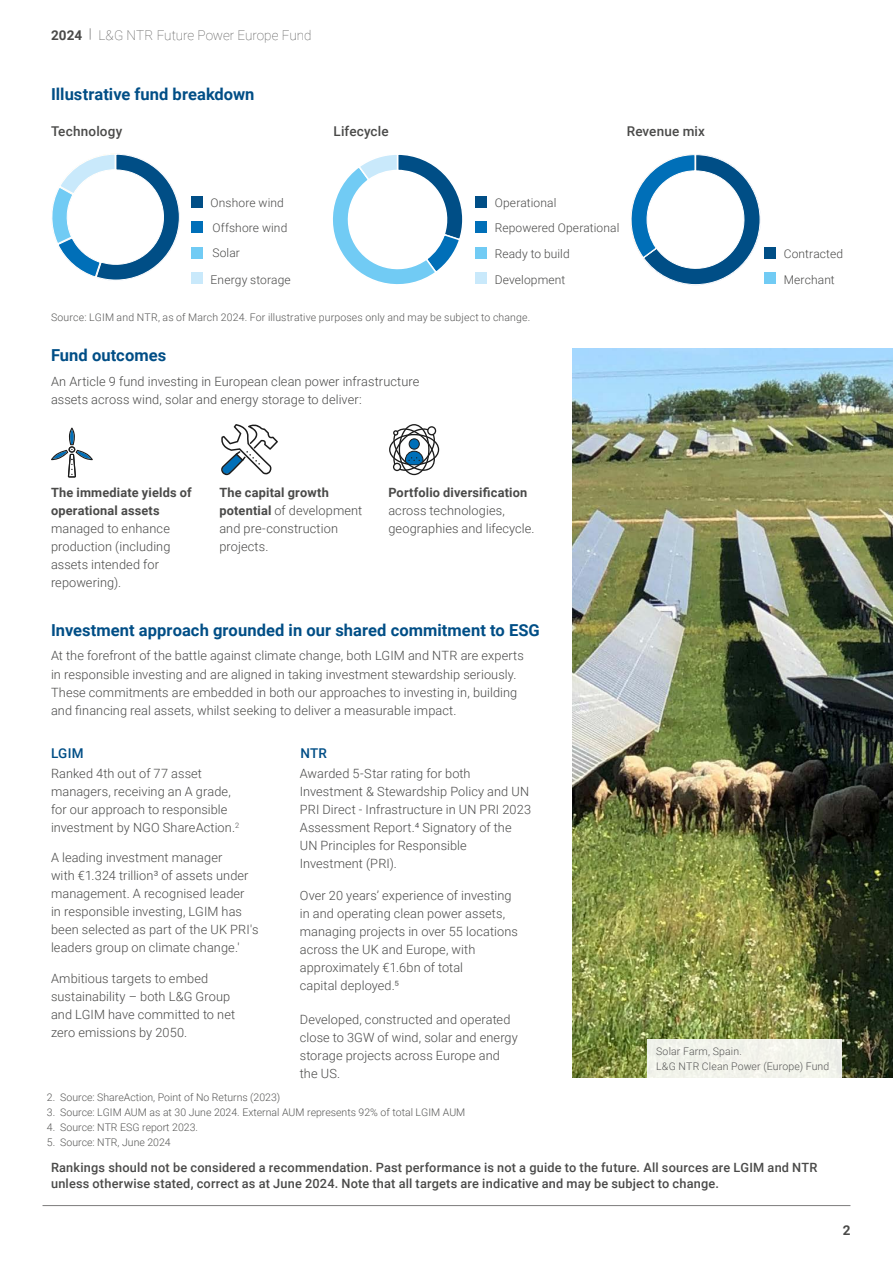
<style>
.page{position:relative;width:893px;height:1263px;background:#fff}
.page>*{position:absolute;margin:0;border:0;box-sizing:border-box;transform-origin:0 0}
.t1{font:700 16.5px "Roboto";letter-spacing:.005em;color:#004e86}
.t2{font:100 13.5px "Roboto";color:#4a4a49}
.t3{font:500 13.5px "Roboto";letter-spacing:.01em;color:#4a4a49}
.t4{font:500 13.5px "Roboto";letter-spacing:.015em;color:#004e86}
.t5{font:700 13.5px "Roboto";color:#4a4a49}
.t6{font:300 12.75px/18px "Roboto";letter-spacing:.005em;color:#4a4a49}
.t7{font:500 12.75px/16.5px "Roboto";letter-spacing:.015em;color:#4a4a49}
.t8{font:700 12.75px/18px "Roboto";letter-spacing:.015em;color:#4a4a49}
.t9{font:300 12px/25.5px "Roboto";letter-spacing:.01em;color:#4a4a49}
.t10{font:300 10.5px/15px "Roboto";color:#575756}
.s1{font-weight:700}
.s2{font-weight:300;color:#757474}
</style>
<div class="page">
<hr style="left:43px;top:1205px;width:807px;height:1px;background:#7c7b7b">
<div style="left:191px;top:196px;width:12px;height:12px;background:#004e86"></div>
<div style="left:475px;top:196px;width:12px;height:12px;background:#004e86"></div>
<div style="left:191px;top:247px;width:12px;height:12px;background:#71cbf4"></div>
<div style="left:475px;top:247px;width:12px;height:12px;background:#71cbf4"></div>
<div style="left:764px;top:247px;width:12px;height:12px;background:#004e86"></div>
<div style="left:191px;top:221px;width:12px;height:12px;background:#006fb8"></div>
<div style="left:475px;top:221px;width:12px;height:12px;background:#006fb8"></div>
<div style="left:191px;top:272px;width:12px;height:12px;background:#c9e9fb"></div>
<div style="left:475px;top:272px;width:12px;height:12px;background:#c9e9fb"></div>
<div style="left:764px;top:272px;width:12px;height:12px;background:#71cbf4"></div>
<svg style="left:333px;top:154px;width:130px;height:131px"></svg>
<img style="left:573px;top:348px;width:320px;height:730px">
<div style="left:648px;top:1039px;width:194px;height:40px;background:#f2f3eb"></div>
<svg style="left:221px;top:424px;width:57px;height:51px"></svg>
<svg style="left:389px;top:424px;width:50px;height:51px"></svg>
<svg style="left:51px;top:428px;width:42px;height:49px"></svg>
<svg style="left:52px;top:153px;width:128px;height:127px"></svg>
<svg style="left:630px;top:154px;width:131px;height:132px"></svg>
<p class="t2" style="left:51px;top:26px;width:262px"><span class="s1">2024</span> <span class="s2">|</span> L&amp;G NTR Future Power Europe Fund</p>
<p class="t1" style="left:51px;top:82px;width:205px">Illustrative fund breakdown</p>
<p class="t3" style="left:51px;top:121px;width:73px">Technology</p>
<p class="t3" style="left:334px;top:121px;width:57px">Lifecycle</p>
<p class="t3" style="left:627px;top:121px;width:80px">Revenue mix</p>
<p class="t9" style="left:211px;top:189px;width:75px">Onshore wind</p>
<p class="t9" style="left:495px;top:189px;width:63px">Operational</p>
<p class="t9" style="left:212px;top:239px;width:29px">Solar</p>
<p class="t9" style="left:212px;top:214px;width:77px">Offshore wind</p>
<p class="t9" style="left:495px;top:215px;width:126px">Repowered Operational<br>Ready to build</p>
<p class="t9" style="left:784px;top:240px;width:61px">Contracted</p>
<p class="t9" style="left:211px;top:266px;width:82px">Energy storage</p>
<p class="t9" style="left:495px;top:266px;width:72px">Development</p>
<p class="t9" style="left:784px;top:266px;width:53px">Merchant</p>
<p class="t10" style="left:51px;top:309px;width:481px">Source: LGIM and NTR, as of March 2024. For illustrative purposes only and may be subject to change.</p>
<p class="t1" style="left:51px;top:343px;width:117px">Fund outcomes</p>
<p class="t6" style="left:51px;top:371px;width:370px">An Article 9 fund investing in European clean power infrastructure assets across wind, solar and energy storage to deliver:</p>
<p class="t8" style="left:51px;top:483px;width:142px">The immediate yields of operational assets</p>
<p class="t6" style="left:51px;top:519px;width:121px">managed to enhance production (including assets intended for repowering).</p>
<p class="t6" style="left:219px;top:483px;width:144px"><span class="s1">The capital growth potential</span> of development and pre-construction projects.</p>
<p class="t8" style="left:388px;top:483px;width:140px">Portfolio diversification</p>
<p class="t6" style="left:388px;top:501px;width:148px">across technologies, geographies and lifecycle.</p>
<p class="t1" style="left:51px;top:618px;width:490px">Investment approach grounded in our shared commitment to ESG</p>
<p class="t6" style="left:51px;top:646px;width:474px">At the forefront of the battle against climate change, both LGIM and NTR are experts in responsible investing and are aligned in taking investment stewardship seriously.<br>These commitments are embedded in both our approaches to investing in, building and financing real assets, whilst seeking to deliver a measurable impact.</p>
<p class="t4" style="left:51px;top:744px;width:34px">LGIM</p>
<p class="t4" style="left:300px;top:744px;width:28px">NTR</p>
<p class="t6" style="left:51px;top:764px;width:190px">Ranked 4th out of 77 asset managers, receiving an A grade, for our approach to responsible investment by NGO ShareAction.<sup>2</sup></p>
<p class="t6" style="left:51px;top:848px;width:209px">A leading investment manager<br>with €1.324 trillion³ of assets under management. A recognised leader<br>in responsible investing, LGIM has been selected as part of the UK PRI's leaders group on climate change.'</p>
<p class="t6" style="left:51px;top:968px;width:186px">Ambitious targets to embed sustainability – both L&amp;G Group and LGIM have committed to net zero emissions by 2050.</p>
<p class="t6" style="left:300px;top:764px;width:233px">Awarded 5-Star rating for both Investment &amp; Stewardship Policy and UN PRI Direct - Infrastructure in UN PRI 2023<br>Assessment Report.4 Signatory of the UN Principles for Responsible Investment (PRI).</p>
<p class="t6" style="left:300px;top:886px;width:220px">Over 20 years’ experience of investing in and operating clean power assets, managing projects in over 55 locations across the UK and Europe, with approximately €1.6bn of total<br>capital deployed.5</p>
<p class="t6" style="left:300px;top:1010px;width:220px">Developed, constructed and operated close to 3GW of wind, solar and energy storage projects across Europe and the US.</p>
<p class="t10" style="left:656px;top:1043px;width:175px">Solar Farm, Spain.<br>L&amp;G NTR Clean Power (Europe) Fund</p>
<p class="t10" style="left:47px;top:1089px;width:235px">2. Source: ShareAction, Point of No Returns (2023)</p>
<p class="t10" style="left:47px;top:1104px;width:420px">3. Source: LGIM AUM as at 30 June 2024. External AUM represents 92% of total LGIM AUM</p>
<p class="t10" style="left:47px;top:1119px;width:153px">4. Source: NTR ESG report 2023.</p>
<p class="t10" style="left:47px;top:1134px;width:125px">5. Source: NTR, June 2024</p>
<p class="t7" style="left:51px;top:1158px;width:768px">Rankings should not be considered a recommendation. Past performance is not a guide to the future. All sources are LGIM and NTR unless otherwise stated, correct as at June 2024. Note that all targets are indicative and may be subject to change.</p>
<p class="t5" style="left:843px;top:1220px;width:9px">2</p>
</div>
